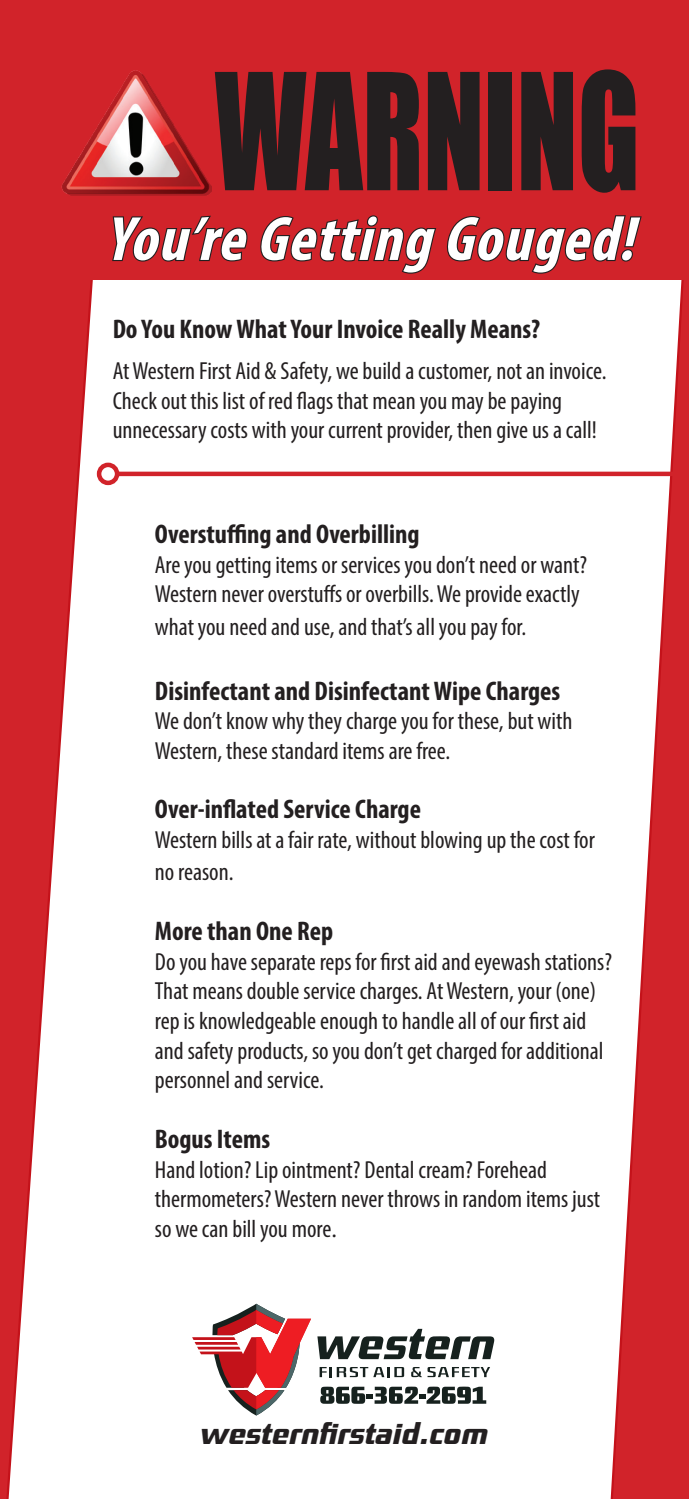
<style>
.page{position:relative;width:689px;height:1499px;background:#fff}
.page>*{position:absolute;margin:0;border:0;box-sizing:border-box;transform-origin:0 0}
.t1{font:149.62px "Impact";color:#231f20;scale:.75 1}
.t2{font:italic 700 condensed 63px "Myriad Pro";color:#fff}
.t3{font:italic 500 29.25px "District TF";color:#231f20}
.t4{font:700 condensed 27px "Myriad Pro";color:#231f20}
.t5{font:condensed 24.75px/29.7px "Myriad Pro";color:#231f20}
.s1{font-family:"Minion Pro";font-stretch:normal}
</style>
<div class="page">
<svg style="left:0;top:279px;width:98px;height:1219px"></svg>
<svg style="left:607px;top:279px;width:81px;height:1219px"></svg>
<div style="left:0;top:0;width:688px;height:279px;background:#d1232a"></div>
<img style="left:61px;top:70px;width:150px;height:126px">
<div style="left:117px;top:471px;width:571px;height:5px;background:#d1232a"></div>
<div style="left:97px;top:462px;width:22px;height:23px;border:4px solid #d1232a;border-radius:50%"></div>
<svg style="left:192px;top:1303px;width:119px;height:112px"></svg>
<svg style="left:317px;top:1328px;width:177px;height:31px"></svg>
<svg style="left:319px;top:1367px;width:85px;height:10px"></svg>
<svg style="left:411px;top:1367px;width:79px;height:10px"></svg>
<svg style="left:320px;top:1386px;width:166px;height:17px"></svg>
<svg style="left:112px;top:215px;width:136px;height:47px"></svg>
<svg style="left:260px;top:215px;width:177px;height:59px"></svg>
<svg style="left:447px;top:215px;width:196px;height:95px"></svg>
<h1 class="t1" style="left:215px;top:15px;width:568px">WARNING</h1>
<h2 class="t2" style="left:105px;top:200px;width:547px">You’reGettingGouged!</h2>
<p class="t4" style="left:113px;top:312px;width:429px">Do You Know What Your Invoice Really Means?</p>
<p class="t5" style="left:113px;top:355px;width:495px">At Western First Aid &amp; Safety, we build a customer, not an invoice.<br>Check out this list of red flags that mean you may be paying unnecessary costs with your current provider, then give us a call!</p>
<p class="t4" style="left:155px;top:517px;width:266px">Overstuffing and Overbilling</p>
<p class="t5" style="left:155px;top:549px;width:433px">Are you getting items or services you don’t need or want?<br>Western never overstuffs or overbills. We provide exactly</p>
<p class="t5" style="left:155px;top:611px;width:373px">what you need and use, and that’s all you pay for.</p>
<p class="t4" style="left:155px;top:673px;width:407px">Disinfectant and Disinfectant Wipe Charges</p>
<p class="t5" style="left:155px;top:706px;width:419px">We don’t know why they charge you for these, but with<br>Western, these standard items are free.</p>
<p class="t4" style="left:155px;top:792px;width:267px">Over-inflated Service Charge</p>
<p class="t5" style="left:155px;top:823px;width:441px;line-height:32.4px">Western bills at a fair rate, without blowing up the cost for no reason.</p>
<p class="t4" style="left:155px;top:914px;width:180px">More than One Rep</p>
<p class="t5" style="left:155px;top:946px;width:458px">Do you have separate reps for first aid and eyewash stations?<br>That means double service charges. At Western, your (one) rep is knowledgeable enough to handle all of our first aid and safety products, so you don’t get charged for additional personnel and service.</p>
<p class="t4" style="left:155px;top:1122px;width:117px">Bogus Items</p>
<p class="t5" style="left:155px;top:1154px;width:447px">Hand lotion? Lip ointment? Dental cream? Forehead thermometers? Western never throws in random items just so we can bill you more<span class="s1">.</span></p>
<p class="t3" style="left:200px;top:1416px;width:289px">westernfirstaid.com</p>
</div>
